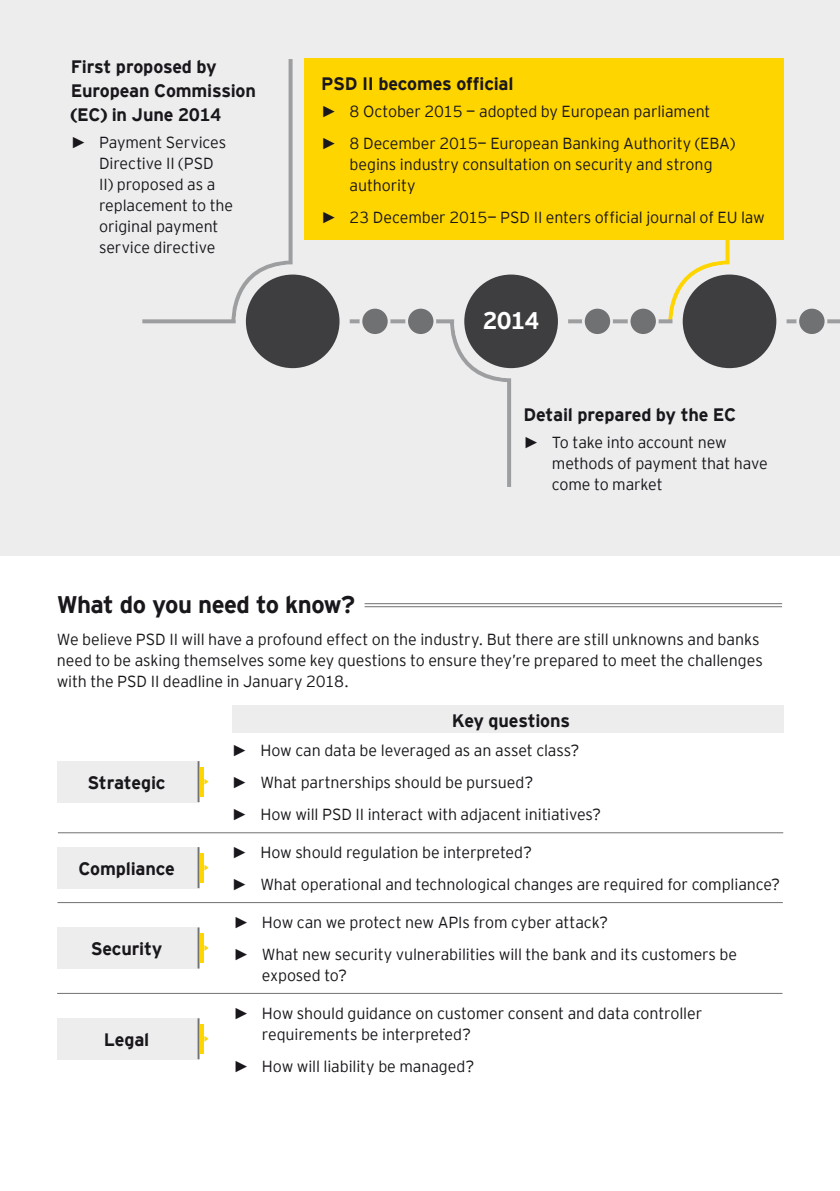
<style>
.page{position:relative;width:840px;height:1191px;background:#fff}
.page>*{position:absolute;margin:0;border:0;box-sizing:border-box;transform-origin:0 0}
.t1{font:700 24px "EY Interstate";letter-spacing:-.025em;color:#1a171c}
.t2{font:700 24px "EY Interstate";color:#fff}
.t3{font:700 18px/24px "EY Interstate";letter-spacing:-.01em;color:#1a171c}
.t4{font:300 16px/21px "EY Interstate";letter-spacing:-.005em;color:#1a171c}
.s1{font-family:"Arial";font-weight:700}
</style>
<div class="page">
<div style="left:0;top:0;width:839px;height:556px;background:#ededee"></div>
<hr style="left:507px;top:368px;width:4px;height:119px;background:#9d9ea0">
<svg style="left:448px;top:323px;width:64px;height:61px"></svg>
<svg style="left:288px;top:59px;width:4px;height:199px"></svg>
<svg style="left:229px;top:258px;width:64px;height:66px"></svg>
<svg style="left:725px;top:240px;width:4px;height:18px"></svg>
<svg style="left:666px;top:258px;width:64px;height:66px"></svg>
<svg style="left:142px;top:319px;width:697px;height:4px"></svg>
<div style="left:454px;top:264px;width:114px;height:114px;background:#ededee;border-radius:50%"></div>
<div style="left:464px;top:274px;width:93px;height:94px;background:#3e3e40;border-radius:50%"></div>
<div style="left:672px;top:264px;width:114px;height:114px;background:#ededee;border-radius:50%"></div>
<div style="left:682px;top:274px;width:93px;height:94px;background:#3e3e40;border-radius:50%"></div>
<div style="left:235px;top:264px;width:114px;height:114px;background:#ededee;border-radius:50%"></div>
<div style="left:246px;top:274px;width:93px;height:94px;background:#3e3e40;border-radius:50%"></div>
<svg style="left:359px;top:306px;width:31px;height:31px"></svg>
<div style="left:362px;top:309px;width:25px;height:25px;background:#707173;border-radius:50%"></div>
<svg style="left:581px;top:306px;width:31px;height:31px"></svg>
<div style="left:584px;top:309px;width:25px;height:25px;background:#707173;border-radius:50%"></div>
<svg style="left:796px;top:306px;width:30px;height:31px"></svg>
<div style="left:798px;top:309px;width:26px;height:25px;background:#707173;border-radius:50%"></div>
<svg style="left:405px;top:306px;width:31px;height:31px"></svg>
<div style="left:408px;top:309px;width:25px;height:25px;background:#707173;border-radius:50%"></div>
<svg style="left:627px;top:306px;width:31px;height:31px"></svg>
<div style="left:630px;top:309px;width:25px;height:25px;background:#707173;border-radius:50%"></div>
<div style="left:304px;top:59px;width:479px;height:181px;background:#ffd500"></div>
<hr style="left:364px;top:603px;width:417px;height:1px;background:#707173">
<hr style="left:364px;top:606px;width:417px;height:1px;background:#707173">
<div style="left:57px;top:761px;width:139px;height:41px;background:#ededee"></div>
<hr style="left:197px;top:761px;width:2px;height:41px;background:#707173">
<hr style="left:200px;top:767px;width:4px;height:29px;background:#ffd500">
<svg style="left:204px;top:779px;width:4px;height:5px"></svg>
<hr style="left:197px;top:847px;width:2px;height:41px;background:#707173">
<hr style="left:200px;top:853px;width:4px;height:29px;background:#ffd500">
<svg style="left:204px;top:865px;width:4px;height:5px"></svg>
<div style="left:57px;top:847px;width:139px;height:41px;background:#ededee"></div>
<hr style="left:197px;top:927px;width:2px;height:41px;background:#707173">
<hr style="left:200px;top:933px;width:4px;height:29px;background:#ffd500">
<svg style="left:204px;top:945px;width:4px;height:6px"></svg>
<div style="left:57px;top:927px;width:139px;height:41px;background:#ededee"></div>
<hr style="left:197px;top:1018px;width:2px;height:41px;background:#707173">
<hr style="left:200px;top:1024px;width:4px;height:29px;background:#ffd500">
<svg style="left:204px;top:1036px;width:4px;height:5px"></svg>
<div style="left:57px;top:1018px;width:139px;height:41px;background:#ededee"></div>
<hr style="left:58px;top:832px;width:724px;height:1px;background:#707173">
<hr style="left:57px;top:902px;width:725px;height:1px;background:#707173">
<hr style="left:57px;top:993px;width:725px;height:1px;background:#707173">
<div style="left:232px;top:705px;width:550px;height:28px;background:#ededee"></div>
<p class="t3" style="left:71px;top:53px;width:187px">First proposed by<br>European Commission (EC) in June 2014</p>
<p class="t4" style="left:99px;top:130px;width:135px;text-indent:-28px"><span class="s1">►</span> Payment Services<br>Directive II (PSD<br>II) proposed as a replacement to the original payment service directive</p>
<p class="t3" style="left:321px;top:70px;width:193px">PSD II becomes official</p>
<p class="t4" style="left:321px;top:94px;width:415px;line-height:32.4px"><span class="s1">►</span> 8 October 2015 — adopted by European parliament<br><span class="s1">►</span> 8 December 2015— European Banking Authority (EBA)</p>
<p class="t4" style="left:349px;top:153px;width:364px">begins industry consultation on security and strong authority</p>
<p class="t4" style="left:321px;top:206px;width:445px"><span class="s1">►</span> 23 December 2015— PSD II enters official journal of EU law</p>
<h1 class="t2" style="left:482px;top:303px;width:58px">2014</h1>
<p class="t3" style="left:523px;top:402px;width:214px">Detail prepared by the EC</p>
<p class="t4" style="left:551px;top:431px;width:217px;text-indent:-28px"><span class="s1">►</span> To take into account new methods of payment that have come to market</p>
<h1 class="t1" style="left:57px;top:587px;width:300px">What do you need to know?</h1>
<p class="t4" style="left:57px;top:628px;width:707px">We believe PSD II will have a profound effect on the industry. But there are still unknowns and banks need to be asking themselves some key questions to ensure they’re prepared to meet the challenges with the PSD II deadline in January 2018.</p>
<p class="t3" style="left:87px;top:769px;width:79px">Strategic</p>
<p class="t3" style="left:78px;top:855px;width:98px">Compliance</p>
<p class="t3" style="left:91px;top:935px;width:73px">Security</p>
<p class="t3" style="left:104px;top:1026px;width:47px">Legal</p>
<p class="t3" style="left:451px;top:707px;width:120px">Key questions</p>
<p class="t4" style="left:232px;top:733px;width:370px;line-height:32.4px"><span class="s1">►</span> How can data be leveraged as an asset class?<br><span class="s1">►</span> What partnerships should be pursued?<br><span class="s1">►</span> How will PSD II interact with adjacent initiatives?</p>
<p class="t4" style="left:232px;top:835px;width:549px;line-height:32.4px"><span class="s1">►</span> How should regulation be interpreted?<br><span class="s1">►</span> What operational and technological changes are required for compliance?</p>
<p class="t4" style="left:233px;top:905px;width:505px;line-height:32.4px"><span class="s1">►</span> How can we protect new APIs from cyber attack?<br><span class="s1">►</span> What new security vulnerabilities will the bank and its customers be</p>
<p class="t4" style="left:262px;top:964px;width:87px">exposed to?</p>
<p class="t4" style="left:262px;top:1001px;width:441px;text-indent:-28px"><span class="s1">►</span> How should guidance on customer consent and data controller requirements be interpreted?</p>
<p class="t4" style="left:233px;top:1054px;width:242px"><span class="s1">►</span> How will liability be managed?</p>
</div>
